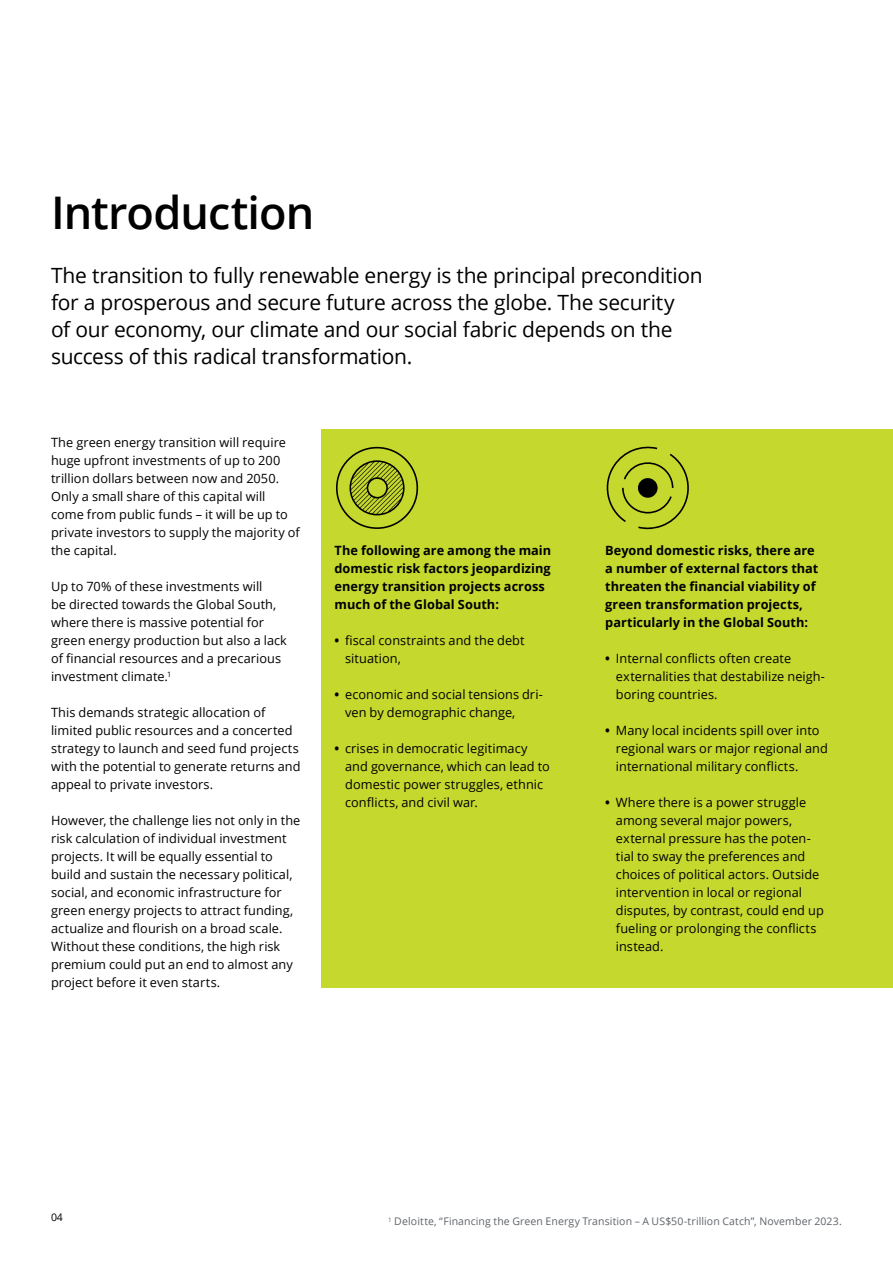
<style>
.page{position:relative;width:893px;height:1263px;background:#fff}
.page>*{position:absolute;margin:0;border:0;box-sizing:border-box;transform-origin:0 0}
.t1{font:600 45px "Open Sans";letter-spacing:-.02em;color:#000}
.t2{font:21px/27px "Open Sans";letter-spacing:-.015em;color:#000}
.t3{font:12.75px/18px "Open Sans";letter-spacing:.005em;color:#000}
.t4{font:700 12.75px/18px "Open Sans";letter-spacing:.005em;color:#000}
.t5{font:10.5px "Open Sans";letter-spacing:.01em;color:#5f636a}
.t6{font:10.5px "Open Sans";color:#000}
.s1{font-weight:700}
</style>
<div class="page">
<div style="left:322px;top:429px;width:571px;height:558px;background:#c4d82e"></div>
<svg style="left:336px;top:447px;width:82px;height:82px"></svg>
<svg style="left:606px;top:446px;width:83px;height:83px"></svg>
<h1 class="t1" style="left:51px;top:182px;width:265px">Introduction</h1>
<p class="t2" style="left:51px;top:261px;width:653px">The transition to fully renewable energy is the principal precondition for a prosperous and secure future across the globe. The security<br>of our economy, our climate and our social fabric depends on the success of this radical transformation.</p>
<p class="t3" style="left:51px;top:433px;width:250px">The green energy transition will require huge upfront investments of up to 200 trillion dollars between now and 2050.<br>Only a small share of this capital will come from public funds – it will be up to private investors to supply the majority of the capital.</p>
<p class="t3" style="left:51px;top:577px;width:237px">Up to 70% of these investments will<br>be directed towards the Global South, where there is massive potential for green energy production but also a lack of financial resources and a precarious investment climate.<sup>1</sup></p>
<p class="t3" style="left:51px;top:703px;width:251px">This demands strategic allocation of limited public resources and a concerted strategy to launch and seed fund projects with the potential to generate returns and appeal to private investors.</p>
<p class="t3" style="left:51px;top:811px;width:251px">However, the challenge lies not only in the risk calculation of individual investment projects. It will be equally essential to build and sustain the necessary political, social, and economic infrastructure for green energy projects to attract funding, actualize and flourish on a broad scale.<br>Without these conditions, the high risk premium could put an end to almost any project before it even starts.</p>
<p class="t4" style="left:334px;top:541px;width:218px">The following are among the main domestic risk factors jeopardizing energy transition projects across much of the Global South:</p>
<p class="t3" style="left:345px;top:631px;width:181px;text-indent:-11px"><span class="s1">•</span> fiscal constraints and the debt situation,</p>
<p class="t3" style="left:345px;top:685px;width:199px;text-indent:-11px"><span class="s1">•</span> economic and social tensions dri&shy;ven by demographic change,</p>
<p class="t3" style="left:345px;top:739px;width:206px;text-indent:-11px"><span class="s1">•</span> crises in democratic legitimacy and governance, which can lead to domestic power struggles, ethnic conflicts, and civil war.</p>
<p class="t4" style="left:605px;top:541px;width:215px">Beyond domestic risks, there are a number of external factors that threaten the financial viability of green transformation projects, particularly in the Global South:</p>
<p class="t3" style="left:616px;top:649px;width:211px;text-indent:-11px"><span class="s1">•</span> Internal conflicts often create externalities that destabilize neigh&shy;boring countries.</p>
<p class="t3" style="left:616px;top:721px;width:214px;text-indent:-11px"><span class="s1">•</span> Many local incidents spill over into regional wars or major regional and international military conflicts.</p>
<p class="t3" style="left:616px;top:793px;width:209px;text-indent:-11px"><span class="s1">•</span> Where there is a power struggle among several major powers, external pressure has the poten&shy;tial to sway the preferences and choices of political actors. Outside intervention in local or regional disputes, by contrast, could end up fueling or prolonging the conflicts instead.</p>
<p class="t6" style="left:51px;top:1210px;width:13px">04</p>
<p class="t5" style="left:388px;top:1214px;width:455px"><sup>1</sup> Deloitte, “Financing the Green Energy Transition – A US$50-trillion Catch”, November 2023.</p>
</div>
